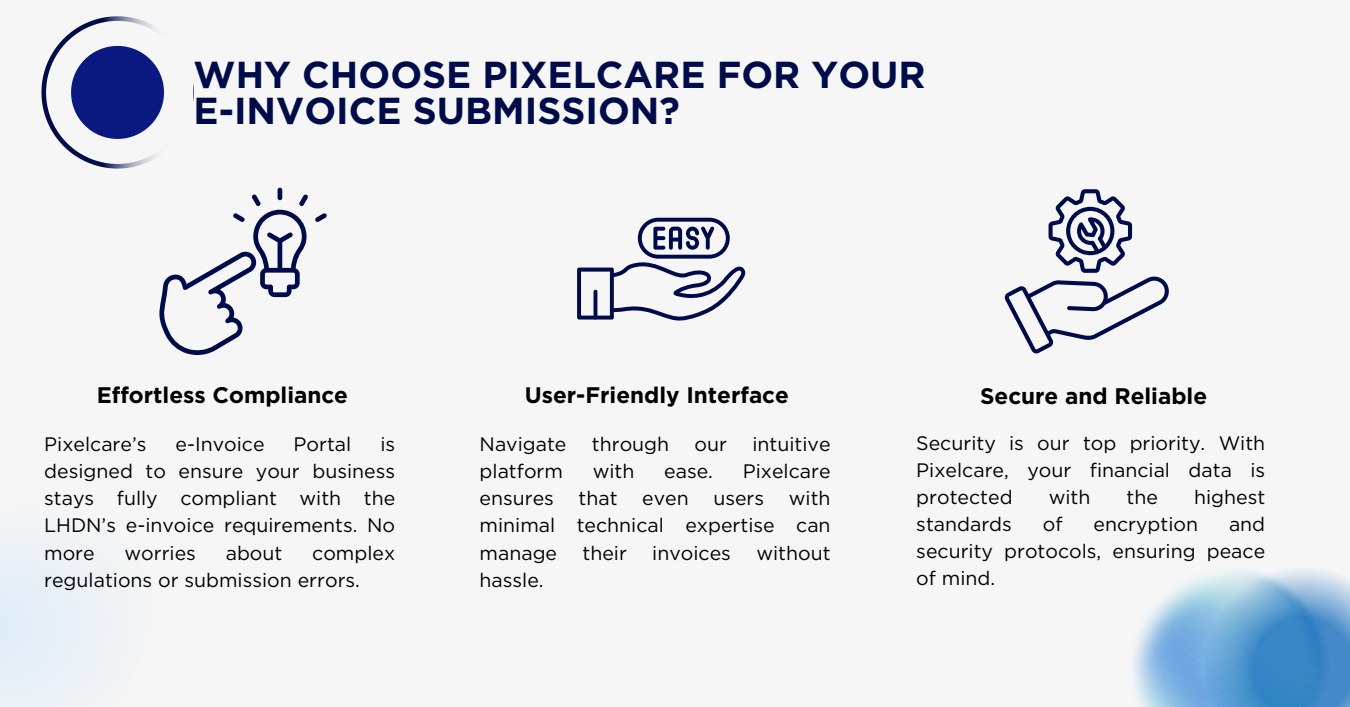
<style>
.page{position:relative;width:1350px;height:707px;background:#fff}
.page>*{position:absolute;margin:0;border:0;box-sizing:border-box;transform-origin:0 0}
.t1{font:700 37.5px/36px "Gotham";color:#000b49}
.t2{font:700 22.5px "Gotham";color:#000}
.t3{font:19.5px/27px "Gotham";color:#000;text-align:justify}
</style>
<div class="page">
<div style="left:0;top:0;width:1350px;height:706px;background:#f6f6f6"></div>
<svg style="left:41px;top:16px;width:123px;height:152px"></svg>
<div style="left:0;top:552px;width:90px;height:149px;background:#e8f0f7"></div>
<img style="left:1133px;top:569px;width:217px;height:137px">
<svg style="left:577px;top:218px;width:169px;height:102px"></svg>
<svg style="left:159px;top:188px;width:168px;height:167px"></svg>
<svg style="left:1005px;top:189px;width:164px;height:164px"></svg>
<p class="t1" style="left:194px;top:56px;width:734px">WHY CHOOSE PIXELCARE FOR YOUR<br>E-INVOICE SUBMISSION?</p>
<p class="t2" style="left:97px;top:381px;width:253px">Effortless Compliance</p>
<p class="t2" style="left:525px;top:381px;width:266px">User-Friendly Interface</p>
<p class="t2" style="left:980px;top:382px;width:229px">Secure and Reliable</p>
<p class="t3" style="left:44px;top:431px;width:104px">Pixelcare’s</p>
<p class="t3" style="left:176px;top:431px;width:91px">e-Invoice</p>
<p class="t3" style="left:294px;top:431px;width:59px">Portal</p>
<h1 class="t3" style="left:916px;top:429px;width:350px">Security is our top priority. With Pixelcare, your financial data is protected</h1>
<p class="t3" style="left:480px;top:431px;width:88px">Navigate</p>
<p class="t3" style="left:592px;top:431px;width:79px">through</p>
<p class="t3" style="left:695px;top:431px;width:34px">our</p>
<p class="t3" style="left:753px;top:431px;width:80px">intuitive</p>
<p class="t3" style="left:480px;top:458px;width:85px">platform</p>
<p class="t3" style="left:593px;top:458px;width:43px">with</p>
<p class="t3" style="left:664px;top:458px;width:50px">ease.</p>
<p class="t3" style="left:743px;top:458px;width:89px">Pixelcare</p>
<p class="t3" style="left:480px;top:485px;width:76px">ensures</p>
<p class="t3" style="left:579px;top:485px;width:41px">that</p>
<p class="t3" style="left:642px;top:485px;width:48px">even</p>
<p class="t3" style="left:713px;top:485px;width:52px">users</p>
<p class="t3" style="left:44px;top:431px;width:353px;text-indent:336px">is designed to ensure your business stays fully compliant with the LHDN’s e-invoice requirements. No more</p>
<h1 class="t3" style="left:1049px;top:483px;width:43px">with</h1>
<h1 class="t3" style="left:1127px;top:483px;width:33px">the</h1>
<h1 class="t3" style="left:1194px;top:483px;width:73px">highest</h1>
<p class="t3" style="left:480px;top:485px;width:353px;text-indent:309px">with minimal technical expertise can manage</p>
<h1 class="t3" style="left:916px;top:510px;width:97px">standards</h1>
<h1 class="t3" style="left:1043px;top:510px;width:21px">of</h1>
<h1 class="t3" style="left:1093px;top:510px;width:106px">encryption</h1>
<h1 class="t3" style="left:916px;top:510px;width:350px;text-indent:313px">and security protocols, ensuring peace of mind.</h1>
<p class="t3" style="left:44px;top:539px;width:353px;text-indent:268px">complex regulations or submission errors.</p>
<p class="t3" style="left:124px;top:539px;width:73px">worries</p>
<p class="t3" style="left:226px;top:539px;width:58px">about</p>
<p class="t3" style="left:583px;top:539px;width:46px">their</p>
<p class="t3" style="left:652px;top:539px;width:80px">invoices</p>
<p class="t3" style="left:756px;top:539px;width:76px">without</p>
<p class="t3" style="left:480px;top:566px;width:66px">hassle.</p>
</div>
